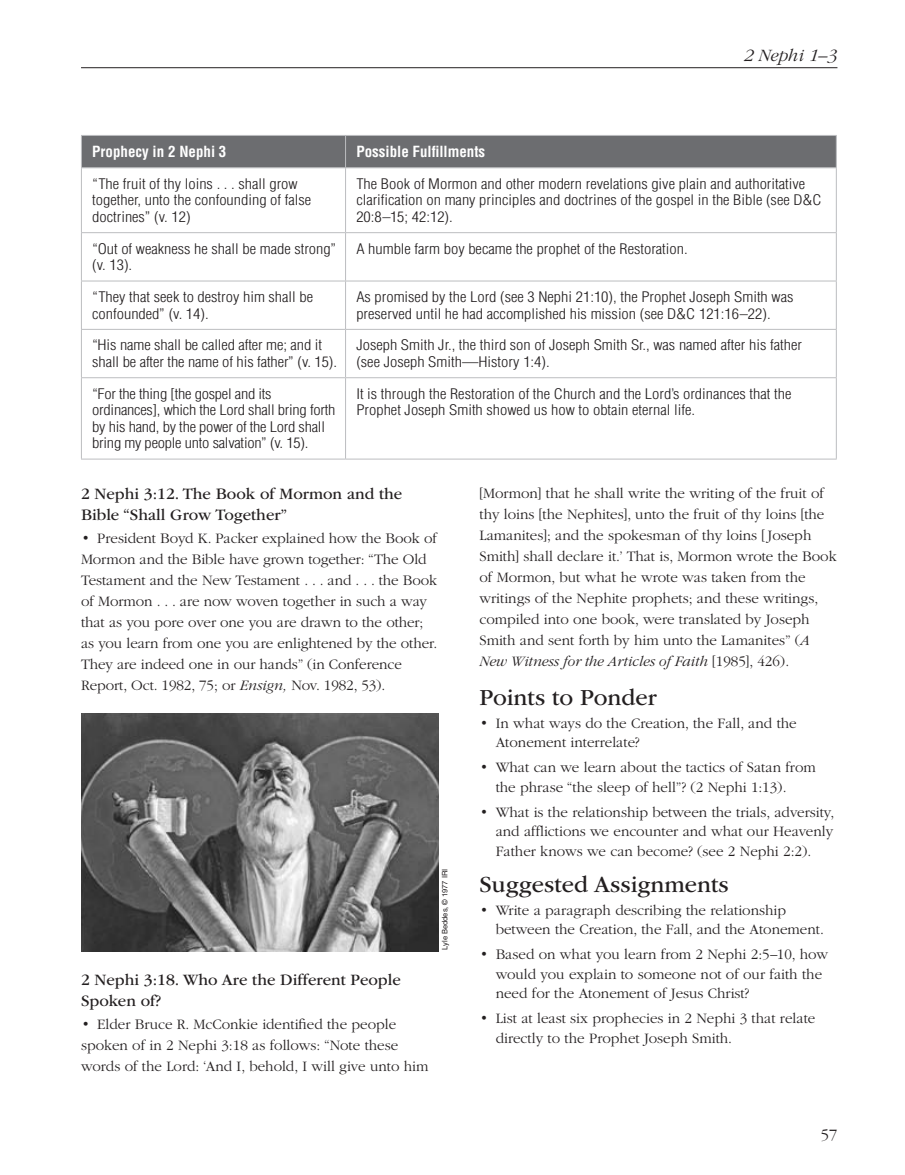
<style>
.page{position:relative;width:905px;height:1175px;background:#fff}
.page>*{position:absolute;margin:0;border:0;box-sizing:border-box;transform-origin:0 0}
.t1{font:24px "Garamondlds Lat";color:#231f20}
.t2{font:italic 300 18px "Garamondlds Lat";letter-spacing:.01em;color:#231f20}
.t3{font:16.5px/21px "Garamondlds Lat";color:#231f20}
.t4{font:300 16.5px "Garamondlds Lat";color:#231f20}
.t5{font:300 15px/21px "Garamondlds Lat";color:#231f20}
.t6{font:700 condensed 15px "Helveticalds Lat";color:#fff}
.t7{font:300 condensed 14.25px/16.5px "Helveticalds Lat";color:#231f20;scale:1.15 1}
.t8{font:7.5px "Helveticalds Lat";color:#231f20}
.s1{font-style:italic}
</style>
<div class="page">
<hr style="left:81px;top:67px;width:756px;height:1px;background:#231f20">
<div style="left:82px;top:136px;width:754px;height:31px;background:#6c6d70"></div>
<svg style="left:82px;top:168px;width:754px;height:291px"></svg>
<hr style="left:81px;top:135px;width:264px;height:1px;background:#bcbdc0">
<hr style="left:81px;top:136px;width:1px;height:31px;background:#bcbdc0">
<hr style="left:345px;top:135px;width:491px;height:1px;background:#bcbdc0">
<hr style="left:345px;top:136px;width:1px;height:31px;background:#bcbdc0">
<hr style="left:836px;top:136px;width:1px;height:31px;background:#bcbdc0">
<hr style="left:81px;top:167px;width:264px;height:1px;background:#bcbdc0">
<hr style="left:81px;top:168px;width:1px;height:64px;background:#bcbdc0">
<hr style="left:345px;top:167px;width:491px;height:1px;background:#bcbdc0">
<hr style="left:345px;top:168px;width:1px;height:64px;background:#bcbdc0">
<hr style="left:836px;top:168px;width:1px;height:64px;background:#bcbdc0">
<hr style="left:81px;top:232px;width:264px;height:1px;background:#bcbdc0">
<hr style="left:81px;top:233px;width:1px;height:48px;background:#bcbdc0">
<hr style="left:345px;top:232px;width:491px;height:1px;background:#bcbdc0">
<hr style="left:345px;top:233px;width:1px;height:48px;background:#bcbdc0">
<hr style="left:836px;top:233px;width:1px;height:48px;background:#bcbdc0">
<hr style="left:81px;top:281px;width:264px;height:1px;background:#bcbdc0">
<hr style="left:81px;top:281px;width:1px;height:48px;background:#bcbdc0">
<hr style="left:345px;top:281px;width:491px;height:1px;background:#bcbdc0">
<hr style="left:345px;top:281px;width:1px;height:48px;background:#bcbdc0">
<hr style="left:836px;top:281px;width:1px;height:48px;background:#bcbdc0">
<hr style="left:81px;top:329px;width:264px;height:1px;background:#bcbdc0">
<hr style="left:81px;top:330px;width:1px;height:47px;background:#bcbdc0">
<hr style="left:345px;top:329px;width:491px;height:1px;background:#bcbdc0">
<hr style="left:345px;top:330px;width:1px;height:47px;background:#bcbdc0">
<hr style="left:836px;top:330px;width:1px;height:47px;background:#bcbdc0">
<hr style="left:81px;top:377px;width:264px;height:1px;background:#bcbdc0">
<hr style="left:81px;top:378px;width:1px;height:81px;background:#bcbdc0">
<hr style="left:345px;top:377px;width:491px;height:1px;background:#bcbdc0">
<hr style="left:345px;top:378px;width:1px;height:81px;background:#bcbdc0">
<hr style="left:836px;top:378px;width:1px;height:81px;background:#bcbdc0">
<hr style="left:81px;top:459px;width:264px;height:1px;background:#bcbdc0">
<hr style="left:345px;top:459px;width:491px;height:1px;background:#bcbdc0">
<img style="left:81px;top:713px;width:358px;height:238px">
<p class="t2" style="left:743px;top:43px;width:95px">2 Nephi 1–3</p>
<p class="t6" style="left:92px;top:139px;width:136px">Prophecy in 2 Nephi 3</p>
<p class="t6" style="left:356px;top:139px;width:130px">Possible Fulfillments</p>
<p class="t7" style="left:92px;top:174px;width:192px">“The fruit of thy loins . . . shall grow together, unto the confounding of false doctrines” (v. 12)</p>
<p class="t7" style="left:356px;top:174px;width:406px">The Book of Mormon and other modern revelations give plain and authoritative clarification on many principles and doctrines of the gospel in the Bible (see D&amp;C<br>20:8–15; 42:12).</p>
<p class="t7" style="left:92px;top:239px;width:214px">“Out of weakness he shall be made strong” (v. 13).</p>
<p class="t7" style="left:356px;top:239px;width:290px">A humble farm boy became the prophet of the Restoration.</p>
<p class="t7" style="left:92px;top:288px;width:194px">“They that seek to destroy him shall be confounded” (v. 14).</p>
<p class="t7" style="left:356px;top:288px;width:381px">As promised by the Lord (see 3 Nephi 21:10), the Prophet Joseph Smith was preserved until he had accomplished his mission (see D&amp;C 121:16–22).</p>
<p class="t7" style="left:92px;top:336px;width:214px">“His name shall be called after me; and it shall be after the name of his father” (v. 15).</p>
<p class="t7" style="left:356px;top:336px;width:389px">Joseph Smith Jr., the third son of Joseph Smith Sr., was named after his father (see Joseph Smith—History 1:4).</p>
<p class="t7" style="left:92px;top:384px;width:213px">“For the thing [the gospel and its ordinances], which the Lord shall bring forth by his hand, by the power of the Lord shall bring my people unto salvation” (v. 15).</p>
<p class="t7" style="left:356px;top:384px;width:380px">It is through the Restoration of the Church and the Lord’s ordinances that the<br>Prophet Joseph Smith showed us how to obtain eternal life.</p>
<p class="t3" style="left:81px;top:482px;width:323px">2 Nephi 3:12. The Book of Mormon and the<br>Bible “Shall Grow Together”</p>
<p class="t5" style="left:81px;top:529px;width:358px">• President Boyd K. Packer explained how the Book of Mormon and the Bible have grown together: “The Old Testament and the New Testament . . . and . . . the Book of Mormon . . . are now woven together in such a way that as you pore over one you are drawn to the other; as you learn from one you are enlightened by the other.<br>They are indeed one in our hands” (in Conference Report, Oct. 1982, 75; or <span class="s1">Ensign,</span> Nov. 1982, 53).</p>
<p class="t5" style="left:479px;top:481px;width:359px">[Mormon] that he shall write the writing of the fruit of thy loins [the Nephites], unto the fruit of thy loins [the Lamanites]; and the spokesman of thy loins [ Joseph Smith] shall declare it.’ That is, Mormon wrote the Book of Mormon, but what he wrote was taken from the writings of the Nephite prophets; and these writings, compiled into one book, were translated by Joseph Smith and sent forth by him unto the Lamanites” (<span class="s1">A New Witness for the Articles of Faith</span> [1985], 426).</p>
<h1 class="t1" style="left:479px;top:679px;width:179px">Points to Ponder</h1>
<p class="t5" style="left:495px;top:714px;width:302px;line-height:19.5px;text-indent:-16px">• In what ways do the Creation, the Fall, and the<br>Atonement interrelate?</p>
<p class="t5" style="left:495px;top:758px;width:321px;line-height:19.5px;text-indent:-16px">• What can we learn about the tactics of Satan from the phrase “the sleep of hell”? (2 Nephi 1:13).</p>
<p class="t5" style="left:495px;top:803px;width:340px;line-height:19.5px;text-align:justify;text-indent:-16px">• What is the relationship between the trials, adversity, and afflictions we encounter and what our Heavenly Father knows we can become? (see 2 Nephi 2:2).</p>
<h1 class="t1" style="left:479px;top:866px;width:251px">Suggested Assignments</h1>
<p class="t5" style="left:495px;top:901px;width:330px;line-height:19.5px;text-indent:-16px">• Write a paragraph describing the relationship between the Creation, the Fall, and the Atonement.</p>
<p class="t5" style="left:495px;top:946px;width:334px;line-height:19.5px;text-indent:-16px">• Based on what you learn from 2 Nephi 2:5–10, how would you explain to someone not of our faith the need for the Atonement of Jesus Christ?</p>
<p class="t5" style="left:495px;top:1009px;width:321px;line-height:19.5px;text-indent:-16px">• List at least six prophecies in 2 Nephi 3 that relate directly to the Prophet Joseph Smith.</p>
<p class="t8" style="left:439px;top:949px;width:82px;rotate:-90deg">Lyle Beddes, © 1977 IRI</p>
<p class="t3" style="left:81px;top:968px;width:321px">2 Nephi 3:18. Who Are the Different People<br>Spoken of?</p>
<p class="t5" style="left:81px;top:1015px;width:349px">• Elder Bruce R. McConkie identified the people spoken of in 2 Nephi 3:18 as follows: “Note these words of the Lord: ‘And I, behold, I will give unto him</p>
<p class="t4" style="left:820px;top:1123px;width:18px">57</p>
</div>
